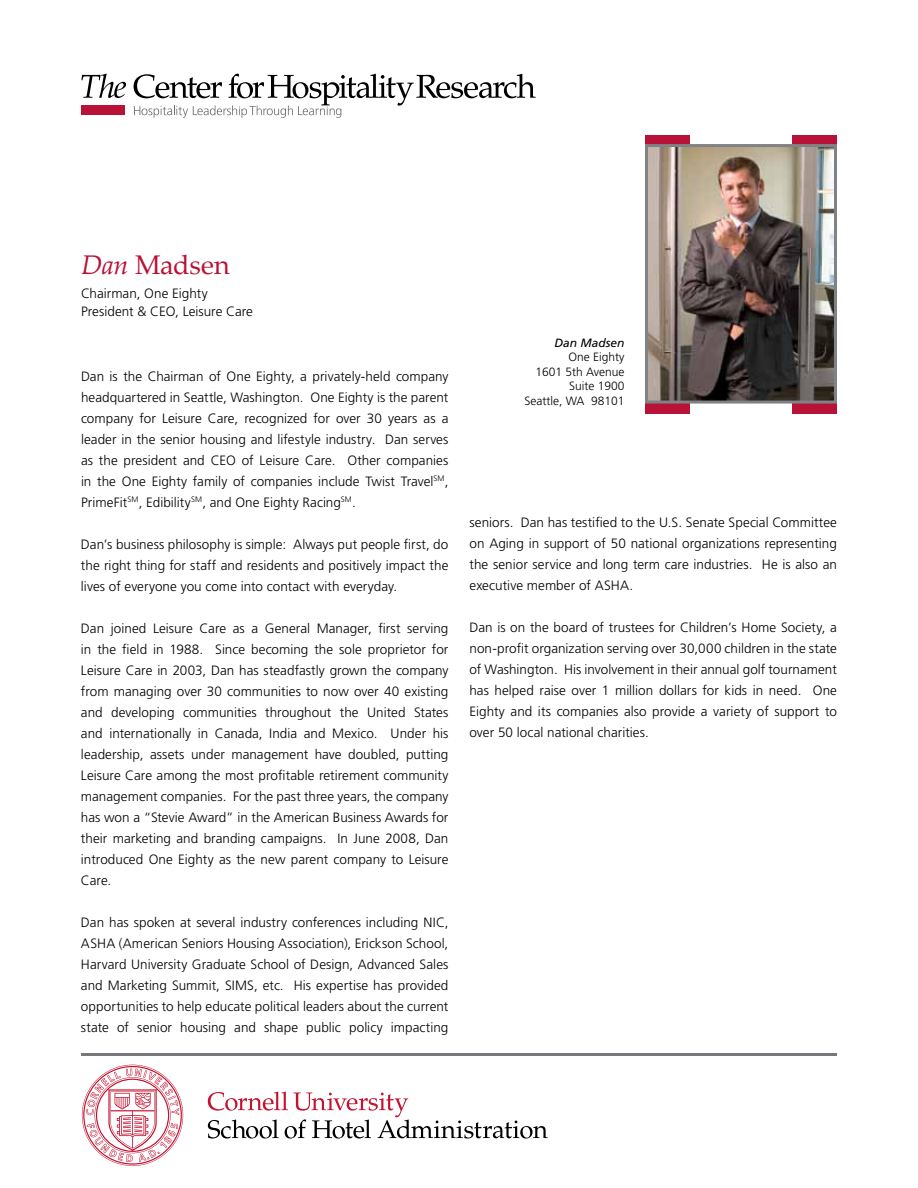
<style>
.page{position:relative;width:918px;height:1188px;background:#fff}
.page>*{position:absolute;margin:0;border:0;box-sizing:border-box;transform-origin:0 0}
.t1{font:27px "Palatino Linotype";letter-spacing:-.005em;color:#b81237}
.t2{font:300 13.5px/21px "Frutiger LT Std";color:#000;text-align:justify}
.t3{font:300 12px/14.4px "Frutiger LT Std";color:#000;text-align:right}
.t4{font:italic 12px "Frutiger LT Std";color:#000}
.s1{font-style:italic}
</style>
<div class="page">
<svg style="left:81px;top:74px;width:45px;height:24px"></svg>
<div style="left:81px;top:105px;width:44px;height:10px;background:#b81237"></div>
<svg style="left:134px;top:74px;width:402px;height:44px"></svg>
<svg style="left:208px;top:1092px;width:340px;height:47px"></svg>
<svg style="left:82px;top:1065px;width:101px;height:101px"></svg>
<hr style="left:81px;top:1053px;width:756px;height:3px;background:#77787b">
<div style="left:645px;top:135px;width:44px;height:10px;background:#b81237"></div>
<div style="left:793px;top:135px;width:44px;height:10px;background:#b81237"></div>
<div style="left:645px;top:404px;width:44px;height:10px;background:#b81237"></div>
<div style="left:793px;top:404px;width:44px;height:10px;background:#b81237"></div>
<img style="left:649px;top:148px;width:184px;height:252px">
<div style="left:645px;top:144px;width:192px;height:260px;border:3px solid #808285"></div>
<h1 class="t1" style="left:81px;top:246px;width:150px"><span class="s1">Dan</span> Madsen</h1>
<p class="t2" style="left:81px;top:285px;width:174px;line-height:18px">Chairman, One Eighty<br>President &amp; CEO, Leisure Care</p>
<p class="t2" style="left:81px;top:366px;width:369px">Dan is the Chairman of One Eighty, a privately-held company headquartered in Seattle, Washington. One Eighty is the parent company for Leisure Care, recognized for over 30 years as a leader in the senior housing and lifestyle industry. Dan serves as the president and CEO of Leisure Care. Other companies in the One Eighty family of companies include Twist Travel<sup>SM</sup>, PrimeFit<sup>SM</sup>, Edibility<sup>SM</sup>, and One Eighty Racing<sup>SM</sup>.</p>
<p class="t2" style="left:81px;top:534px;width:369px">Dan’s business philosophy is simple: Always put people first, do the right thing for staff and residents and positively impact the lives of everyone you come into contact with everyday.</p>
<p class="t2" style="left:81px;top:618px;width:369px">Dan joined Leisure Care as a General Manager, first serving in the field in 1988. Since becoming the sole proprietor for Leisure Care in 2003, Dan has steadfastly grown the company from managing over 30 communities to now over 40 existing and developing communities throughout the United States and internationally in Canada, India and Mexico. Under his leadership, assets under management have doubled, putting Leisure Care among the most profitable retirement community management companies. For the past three years, the company has won a “Stevie Award” in the American Business Awards for their marketing and branding campaigns. In June 2008, Dan introduced One Eighty as the new parent company to Leisure Care.</p>
<p class="t2" style="left:81px;top:912px;width:369px">Dan has spoken at several industry conferences including NIC, ASHA (American Seniors Housing Association), Erickson School, Harvard University Graduate School of Design, Advanced Sales and Marketing Summit, SIMS, etc. His expertise has provided opportunities to help educate political leaders about the current state of senior housing and shape public policy impacting</p>
<p class="t4" style="left:555px;top:336px;width:72px">Dan Madsen</p>
<p class="t3" style="left:524px;top:350px;width:102px">One Eighty<br>1601 5th Avenue<br>Suite 1900<br>Seattle, WA 98101</p>
<p class="t2" style="left:470px;top:512px;width:369px">seniors. Dan has testified to the U.S. Senate Special Committee on Aging in support of 50 national organizations representing the senior service and long term care industries. He is also an executive member of ASHA.</p>
<p class="t2" style="left:470px;top:617px;width:369px">Dan is on the board of trustees for Children’s Home Society, a non-profit organization serving over 30,000 children in the state of Washington. His involvement in their annual golf tournament has helped raise over 1 million dollars for kids in need. One Eighty and its companies also provide a variety of support to over 50 local national charities.</p>
</div>
